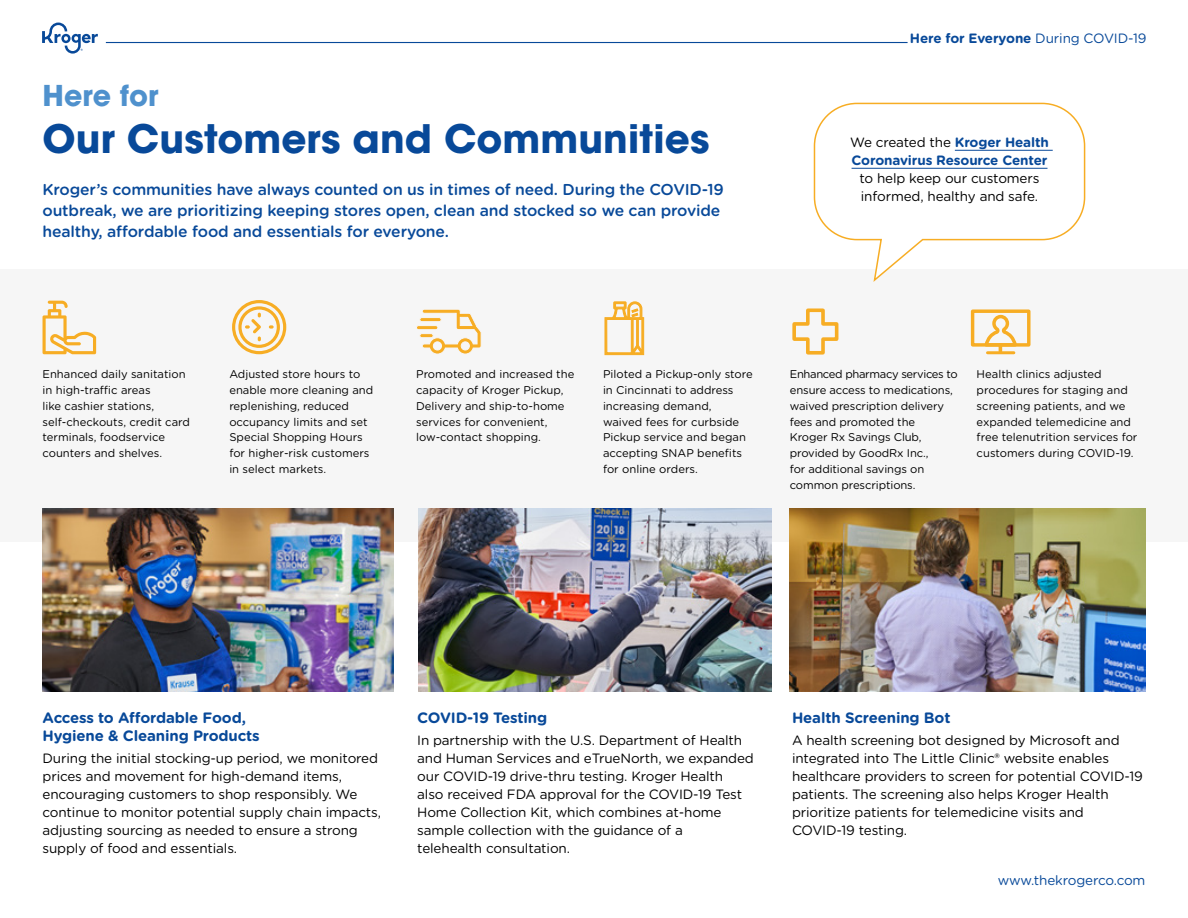
<style>
.page{position:relative;width:1188px;height:918px;background:#fff}
.page>*{position:absolute;margin:0;border:0;box-sizing:border-box;transform-origin:0 0}
.t1{font:700 39px "ITC Avant Garde Std";letter-spacing:.005em;color:#084999}
.t2{font:700 28.5px "ITC Avant Garde Std";color:#4f91cd}
.Intro_copy{font:500 15.75px/21px "Gotham Rounded";letter-spacing:-.01em;color:#084999}
.t3{font:700 15px/18px "Gotham Rounded";letter-spacing:-.01em;color:#084999}
.t4{font:13.5px/18px "Gotham Rounded";letter-spacing:-.01em;color:#000}
.t5{font:700 13.5px "Gotham Rounded";letter-spacing:-.01em;color:#084999}
.t6{font:13.5px "Gotham Rounded";letter-spacing:-.01em;color:#084999}
.t7{font:11.25px/15.8px "Gotham Rounded";color:#000}
.s1{font-weight:400}
.s2{font-weight:700;color:#084999}
</style>
<div class="page">
<div style="left:0;top:269px;width:1188px;height:272px;background:#f6f6f6"></div>
<svg style="left:43px;top:301px;width:53px;height:53px"></svg>
<svg style="left:232px;top:300px;width:54px;height:54px"></svg>
<svg style="left:422px;top:309px;width:60px;height:45px"></svg>
<hr style="left:420px;top:334px;width:13px;height:4px;background:#f7ad24;border-radius:2px">
<div style="left:420px;top:333px;width:13px;height:5px;border:1px solid #f6f6f6;border-radius:2px"></div>
<hr style="left:416px;top:326px;width:22px;height:4px;background:#f7ad24;border-radius:2px">
<div style="left:416px;top:325px;width:22px;height:5px;border:1px solid #f6f6f6;border-radius:2px"></div>
<hr style="left:420px;top:318px;width:21px;height:4px;background:#f7ad24;border-radius:2px">
<div style="left:420px;top:317px;width:21px;height:5px;border:1px solid #f6f6f6;border-radius:2px"></div>
<img style="left:42px;top:508px;width:352px;height:183px">
<img style="left:418px;top:508px;width:354px;height:183px">
<img style="left:790px;top:508px;width:355px;height:183px">
<svg style="left:792px;top:308px;width:47px;height:47px"></svg>
<div style="left:971px;top:309px;width:60px;height:38px;border:3px solid #f7ad24"></div>
<hr style="left:988px;top:351px;width:26px;height:3px;background:#f7ad24">
<svg style="left:982px;top:314px;width:37px;height:37px"></svg>
<svg style="left:813px;top:102px;width:273px;height:180px"></svg>
<hr style="left:955px;top:150px;width:98px;height:1px;background:#084999">
<hr style="left:852px;top:168px;width:196px;height:1px;background:#084999">
<svg style="left:604px;top:301px;width:41px;height:55px"></svg>
<hr style="left:106px;top:42px;width:802px;height:1px;background:#084999">
<svg style="left:42px;top:23px;width:56px;height:31px"></svg>
<h1 class="t2" style="left:43px;top:77px;width:117px">Here for</h1>
<h1 class="t1" style="left:43px;top:113px;width:669px">Our Customers and Communities</h1>
<p class="Intro_copy" style="left:43px;top:178px;width:683px">Kroger’s communities have always counted on us in times of need. During the COVID-19 outbreak, we are prioritizing keeping stores open, clean and stocked so we can provide healthy, affordable food and essentials for everyone.</p>
<p class="t5" style="left:910px;top:28px;width:238px">Here for Everyone <span class="s1">During COVID-19</span></p>
<p class="t4" style="left:850px;top:133px;width:200px;text-align:center">We created the <span class="s2">Kroger Health<br>Coronavirus Resource Center </span>to help keep our customers informed, healthy and safe.</p>
<p class="t7" style="left:43px;top:366px;width:149px">Enhanced daily sanitation in high-traffic areas<br>like cashier stations, self‑checkouts, credit card terminals, foodservice counters and shelves.</p>
<p class="t7" style="left:229px;top:366px;width:146px">Adjusted store hours to enable more cleaning and replenishing, reduced occupancy limits and set<br>Special Shopping Hours for higher-risk customers in select markets.</p>
<p class="t7" style="left:416px;top:366px;width:160px">Promoted and increased the capacity of Kroger Pickup,<br>Delivery and ship‑to‑home services for convenient, low-contact shopping.</p>
<p class="t7" style="left:603px;top:366px;width:151px">Piloted a Pickup-only store in Cincinnati to address increasing demand, waived fees for curbside<br>Pickup service and began accepting SNAP benefits for online orders.</p>
<p class="t7" style="left:790px;top:366px;width:170px">Enhanced pharmacy services to ensure access to medications, waived prescription delivery fees and promoted the<br>Kroger Rx Savings Club, provided by GoodRx Inc.,<br>for additional savings on common prescriptions.</p>
<p class="t7" style="left:977px;top:366px;width:162px">Health clinics adjusted procedures for staging and screening patients, and we expanded telemedicine and free telenutrition services for customers during COVID-19.</p>
<p class="t3" style="left:43px;top:708px;width:219px">Access to Affordable Food,<br>Hygiene &amp; Cleaning Products</p>
<p class="t4" style="left:43px;top:749px;width:340px">During the initial stocking-up period, we monitored prices and movement for high-demand items, encouraging customers to shop responsibly. We continue to monitor potential supply chain impacts, adjusting sourcing as needed to ensure a strong supply of food and essentials.</p>
<p class="t3" style="left:417px;top:708px;width:131px">COVID-19 Testing</p>
<p class="t4" style="left:417px;top:731px;width:338px">In partnership with the U.S. Department of Health and Human Services and eTrueNorth, we expanded our COVID-19 drive-thru testing. Kroger Health<br>also received FDA approval for the COVID-19 Test Home Collection Kit, which combines at-home sample collection with the guidance of a<br>telehealth consultation.</p>
<p class="t3" style="left:792px;top:708px;width:160px">Health Screening Bot</p>
<p class="t4" style="left:792px;top:731px;width:352px">A health screening bot designed by Microsoft and integrated into The Little Clinic® website enables healthcare providers to screen for potential COVID-19 patients. The screening also helps Kroger Health prioritize patients for telemedicine visits and COVID-19 testing.</p>
<p class="t6" style="left:998px;top:871px;width:149px">www.thekrogerco.com</p>
</div>
